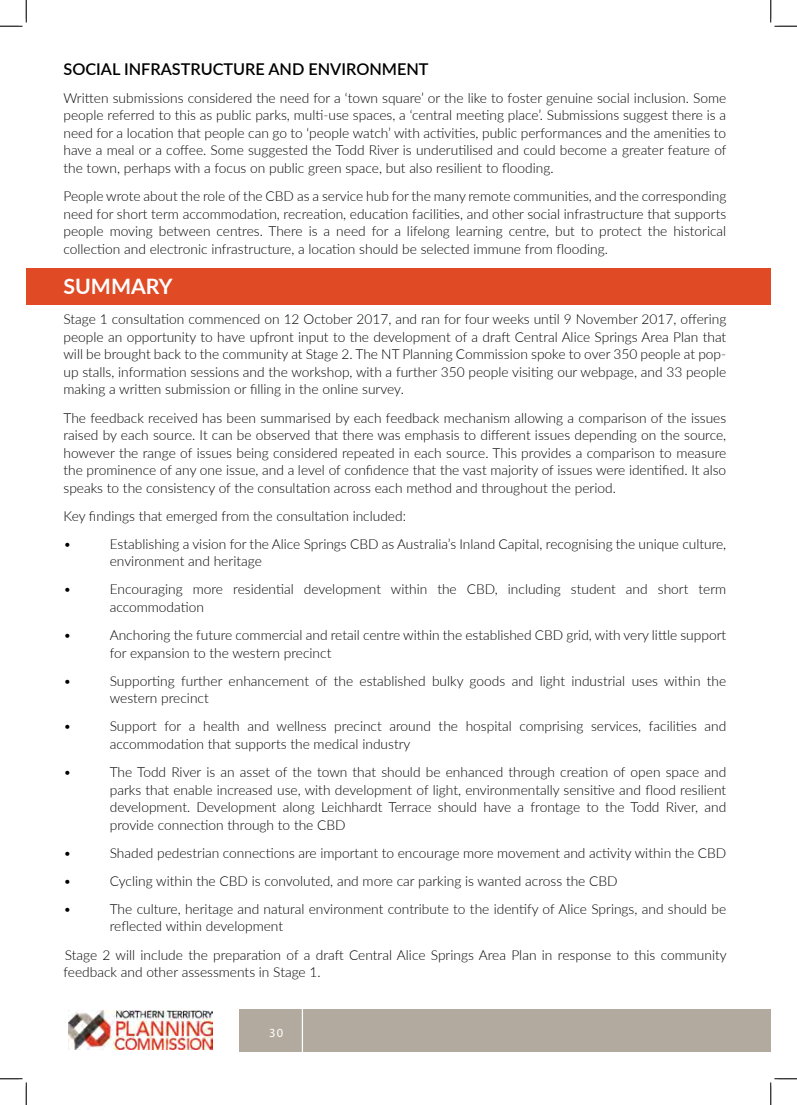
<style>
.page{position:relative;width:797px;height:1105px;background:#fff}
.page>*{position:absolute;margin:0;border:0;box-sizing:border-box;transform-origin:0 0}
.t1{font:700 21.25px "Lato";color:#fff}
.t2{font:600 16.25px "Lato";color:#000}
.t3{font:300 13.75px/17.5px "Lato";color:#000}
.t4{font:12.5px "Myriad Pro";color:#fff}
</style>
<div class="page">
<div style="left:26px;top:268px;width:744px;height:37px;background:#e04a25"></div>
<div style="left:240px;top:1010px;width:530px;height:42px;background:#b2aa9f"></div>
<img style="left:69px;top:1011px;width:144px;height:39px">
<hr style="left:302px;top:1006px;width:1px;height:51px;background:#fff">
<svg style="left:0;top:0;width:27px;height:27px"></svg>
<svg style="left:0;top:1078px;width:27px;height:27px"></svg>
<svg style="left:770px;top:0;width:27px;height:27px"></svg>
<svg style="left:770px;top:1078px;width:27px;height:27px"></svg>
<p class="t2" style="left:63px;top:57px;width:366px">SOCIAL INFRASTRUCTURE AND ENVIRONMENT</p>
<p class="t3" style="left:63px;top:89px;width:664px;text-align:justify">Written submissions considered the need for a ‘town square’ or the like to foster genuine social inclusion. Some people referred to this as public parks, multi-use spaces, a ‘central meeting place’. Submissions suggest there is a need for a location that people can go to ‘people watch’ with activities, public performances and the amenities to have a meal or a coffee. Some suggested the Todd River is underutilised and could become a greater feature of the town, perhaps with a focus on public green space, but also resilient to flooding.</p>
<p class="t3" style="left:63px;top:187px;width:664px;text-align:justify">People wrote about the role of the CBD as a service hub for the many remote communities, and the corresponding need for short term accommodation, recreation, education facilities, and other social infrastructure that supports people moving between centres. There is a need for a lifelong learning centre, but to protect the historical collection and electronic infrastructure, a location should be selected immune from flooding.</p>
<h1 class="t1" style="left:63px;top:270px;width:111px">SUMMARY</h1>
<p class="t3" style="left:63px;top:310px;width:664px;text-align:justify">Stage 1 consultation commenced on 12 October 2017, and ran for four weeks until 9 November 2017, offering people an opportunity to have upfront input to the development of a draft Central Alice Springs Area Plan that will be brought back to the community at Stage 2. The NT Planning Commission spoke to over 350 people at pop&shy;up stalls, information sessions and the workshop, with a further 350 people visiting our webpage, and 33 people making a written submission or filling in the online survey.</p>
<p class="t3" style="left:63px;top:408px;width:664px;text-align:justify">The feedback received has been summarised by each feedback mechanism allowing a comparison of the issues raised by each source. It can be observed that there was emphasis to different issues depending on the source, however the range of issues being considered repeated in each source. This provides a comparison to measure the prominence of any one issue, and a level of confidence that the vast majority of issues were identified. It also speaks to the consistency of the consultation across each method and throughout the period.</p>
<p class="t3" style="left:63px;top:501px;width:344px;line-height:28.1px">Key findings that emerged from the consultation included: •</p>
<p class="t3" style="left:110px;top:535px;width:618px">Establishing a vision for the Alice Springs CBD as Australia’s Inland Capital, recognising the unique culture, environment and heritage</p>
<p class="t3" style="left:63px;top:580px;width:9px">•</p>
<p class="t3" style="left:110px;top:580px;width:618px">Encouraging more residential development within the CBD, including student and short term accommodation</p>
<p class="t3" style="left:63px;top:626px;width:9px">•</p>
<p class="t3" style="left:110px;top:626px;width:618px">Anchoring the future commercial and retail centre within the established CBD grid, with very little support for expansion to the western precinct</p>
<p class="t3" style="left:63px;top:671px;width:9px">•</p>
<p class="t3" style="left:110px;top:671px;width:618px">Supporting further enhancement of the established bulky goods and light industrial uses within the western precinct</p>
<p class="t3" style="left:63px;top:717px;width:9px">•</p>
<p class="t3" style="left:110px;top:717px;width:618px">Support for a health and wellness precinct around the hospital comprising services, facilities and accommodation that supports the medical industry</p>
<p class="t3" style="left:63px;top:763px;width:9px">•</p>
<p class="t3" style="left:110px;top:763px;width:618px;text-align:justify">The Todd River is an asset of the town that should be enhanced through creation of open space and parks that enable increased use, with development of light, environmentally sensitive and flood resilient development. Development along Leichhardt Terrace should have a frontage to the Todd River, and provide connection through to the CBD</p>
<p class="t3" style="left:63px;top:843px;width:9px">•</p>
<p class="t3" style="left:110px;top:843px;width:618px">Shaded pedestrian connections are important to encourage more movement and activity within the CBD</p>
<p class="t3" style="left:63px;top:872px;width:9px">•</p>
<p class="t3" style="left:110px;top:872px;width:509px">Cycling within the CBD is convoluted, and more car parking is wanted across the CBD</p>
<p class="t3" style="left:63px;top:900px;width:9px">•</p>
<p class="t3" style="left:110px;top:900px;width:618px">The culture, heritage and natural environment contribute to the identify of Alice Springs, and should be reflected within development</p>
<p class="t3" style="left:63px;top:945px;width:664px">Stage 2 will include the preparation of a draft Central Alice Springs Area Plan in response to this community feedback and other assessments in Stage 1.</p>
<p class="t4" style="left:269px;top:1025px;width:16px">30</p>
</div>
